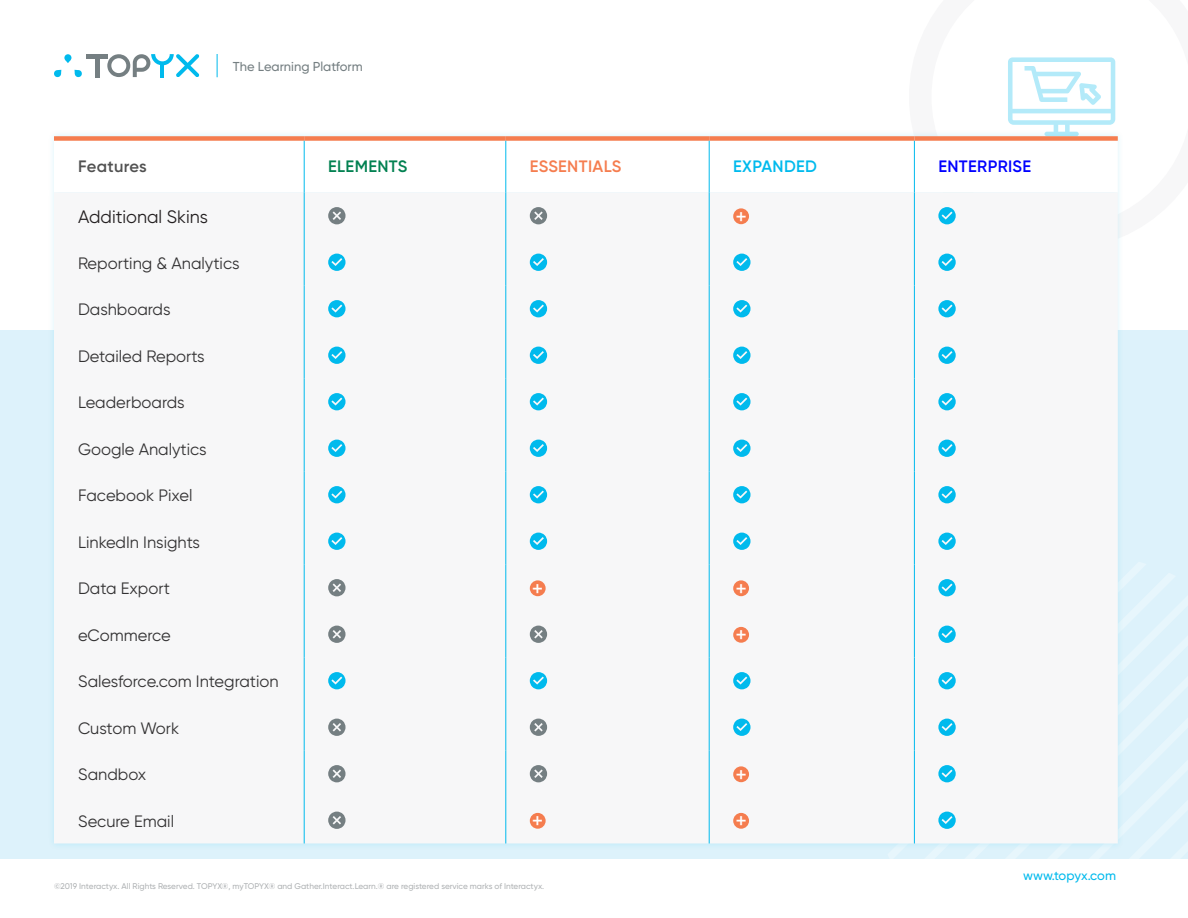
<style>
.page{position:relative;width:1188px;height:918px;background:#fff}
.page>*{position:absolute;margin:0;border:0;box-sizing:border-box;transform-origin:0 0}
.t1{font:500 21px "Gilroy";color:#fff}
.t2{font:18px "Gilroy";color:#231f20}
.t3{font:16.5px "Gilroy";color:#333233}
.t4{font:600 16.5px "Gilroy";letter-spacing:.02em;color:#f57d4f}
.t5{font:600 16.5px "Gilroy";letter-spacing:.02em;color:#00f}
.t6{font:600 16.5px "Gilroy";letter-spacing:.02em;color:#515151}
.t7{font:600 16.5px "Gilroy";letter-spacing:.02em;color:#028151}
.t8{font:600 16.5px "Gilroy";letter-spacing:.02em;color:#00baed}
.t9{font:500 12.9px "Gilroy";color:#757f82}
.t10{font:500 12.9px "Gilroy";color:#00baed}
.t11{font:500 8.25px "Gilroy";color:#b0b3b5}
</style>
<div class="page">
<svg style="left:1008px;top:57px;width:108px;height:73px"></svg>
<div style="left:0;top:330px;width:1188px;height:529px;background:#ddf2fb"></div>
<hr style="left:86px;top:54px;width:22px;height:4px;background:#757f82">
<div style="left:95px;top:57px;width:5px;height:20px;background:#757f82"></div>
<svg style="left:107px;top:54px;width:92px;height:23px"></svg>
<svg style="left:64px;top:54px;width:7px;height:9px"></svg>
<svg style="left:54px;top:70px;width:7px;height:7px"></svg>
<svg style="left:74px;top:70px;width:8px;height:7px"></svg>
<svg style="left:217px;top:54px;width:1px;height:23px"></svg>
<div style="left:47px;top:130px;width:1077px;height:720px;background:#00baed;opacity:.15"></div>
<svg style="left:54px;top:141px;width:1064px;height:51px"></svg>
<div style="left:54px;top:192px;width:1064px;height:651px;background:#f7f7f8"></div>
<div style="left:54px;top:136px;width:250px;height:5px;background:#f57d4f"></div>
<div style="left:304px;top:136px;width:202px;height:5px;background:#f57d4f"></div>
<div style="left:506px;top:136px;width:203px;height:5px;background:#f57d4f"></div>
<div style="left:709px;top:136px;width:205px;height:5px;background:#f57d4f"></div>
<div style="left:914px;top:136px;width:204px;height:5px;background:#f57d4f"></div>
<hr style="left:304px;top:141px;width:1px;height:51px;background:#00baed">
<hr style="left:304px;top:192px;width:1px;height:47px;background:#00baed">
<hr style="left:304px;top:239px;width:1px;height:46px;background:#00baed">
<hr style="left:304px;top:285px;width:1px;height:47px;background:#00baed">
<hr style="left:304px;top:332px;width:1px;height:46px;background:#00baed">
<hr style="left:304px;top:378px;width:1px;height:47px;background:#00baed">
<hr style="left:304px;top:425px;width:1px;height:46px;background:#00baed">
<hr style="left:304px;top:471px;width:1px;height:47px;background:#00baed">
<hr style="left:304px;top:518px;width:1px;height:46px;background:#00baed">
<hr style="left:304px;top:564px;width:1px;height:47px;background:#00baed">
<hr style="left:304px;top:611px;width:1px;height:46px;background:#00baed">
<hr style="left:506px;top:611px;width:1px;height:46px;background:#00baed">
<hr style="left:304px;top:657px;width:1px;height:47px;background:#00baed">
<hr style="left:304px;top:704px;width:1px;height:46px;background:#00baed">
<hr style="left:506px;top:704px;width:1px;height:46px;background:#00baed">
<hr style="left:304px;top:750px;width:1px;height:47px;background:#00baed">
<hr style="left:506px;top:750px;width:1px;height:47px;background:#00baed">
<hr style="left:304px;top:797px;width:1px;height:46px;background:#00baed">
<hr style="left:506px;top:141px;width:1px;height:51px;background:#00baed">
<hr style="left:709px;top:141px;width:1px;height:51px;background:#00baed">
<hr style="left:914px;top:141px;width:1px;height:51px;background:#00baed">
<hr style="left:506px;top:192px;width:1px;height:47px;background:#00baed">
<hr style="left:709px;top:192px;width:1px;height:47px;background:#00baed">
<hr style="left:914px;top:192px;width:1px;height:47px;background:#00baed">
<hr style="left:506px;top:239px;width:1px;height:46px;background:#00baed">
<hr style="left:709px;top:239px;width:1px;height:46px;background:#00baed">
<hr style="left:914px;top:239px;width:1px;height:46px;background:#00baed">
<hr style="left:506px;top:285px;width:1px;height:47px;background:#00baed">
<hr style="left:709px;top:285px;width:1px;height:47px;background:#00baed">
<hr style="left:914px;top:285px;width:1px;height:47px;background:#00baed">
<hr style="left:506px;top:332px;width:1px;height:46px;background:#00baed">
<hr style="left:709px;top:332px;width:1px;height:46px;background:#00baed">
<hr style="left:914px;top:332px;width:1px;height:46px;background:#00baed">
<hr style="left:506px;top:378px;width:1px;height:47px;background:#00baed">
<hr style="left:709px;top:378px;width:1px;height:47px;background:#00baed">
<hr style="left:914px;top:378px;width:1px;height:47px;background:#00baed">
<hr style="left:506px;top:425px;width:1px;height:46px;background:#00baed">
<hr style="left:709px;top:425px;width:1px;height:46px;background:#00baed">
<hr style="left:914px;top:425px;width:1px;height:46px;background:#00baed">
<hr style="left:506px;top:471px;width:1px;height:47px;background:#00baed">
<hr style="left:709px;top:471px;width:1px;height:47px;background:#00baed">
<hr style="left:914px;top:471px;width:1px;height:47px;background:#00baed">
<hr style="left:506px;top:518px;width:1px;height:46px;background:#00baed">
<hr style="left:709px;top:518px;width:1px;height:46px;background:#00baed">
<hr style="left:914px;top:518px;width:1px;height:46px;background:#00baed">
<hr style="left:506px;top:564px;width:1px;height:47px;background:#00baed">
<hr style="left:709px;top:564px;width:1px;height:47px;background:#00baed">
<hr style="left:709px;top:611px;width:1px;height:46px;background:#00baed">
<hr style="left:506px;top:657px;width:1px;height:47px;background:#00baed">
<hr style="left:709px;top:657px;width:1px;height:47px;background:#00baed">
<hr style="left:709px;top:704px;width:1px;height:46px;background:#00baed">
<hr style="left:709px;top:750px;width:1px;height:47px;background:#00baed">
<hr style="left:506px;top:797px;width:1px;height:46px;background:#00baed">
<hr style="left:709px;top:797px;width:1px;height:46px;background:#00baed">
<svg style="left:328px;top:207px;width:18px;height:17px"></svg>
<svg style="left:530px;top:207px;width:17px;height:17px"></svg>
<div style="left:733px;top:208px;width:16px;height:16px;background:#f57d4f;border-radius:50%"></div>
<svg style="left:938px;top:207px;width:18px;height:17px"></svg>
<svg style="left:328px;top:254px;width:18px;height:17px"></svg>
<svg style="left:530px;top:254px;width:17px;height:17px"></svg>
<svg style="left:733px;top:254px;width:18px;height:17px"></svg>
<svg style="left:938px;top:254px;width:18px;height:17px"></svg>
<svg style="left:328px;top:300px;width:18px;height:17px"></svg>
<svg style="left:530px;top:300px;width:17px;height:17px"></svg>
<svg style="left:733px;top:300px;width:18px;height:17px"></svg>
<svg style="left:938px;top:300px;width:18px;height:17px"></svg>
<svg style="left:328px;top:347px;width:18px;height:17px"></svg>
<svg style="left:530px;top:347px;width:17px;height:17px"></svg>
<svg style="left:733px;top:347px;width:18px;height:17px"></svg>
<svg style="left:938px;top:347px;width:18px;height:17px"></svg>
<svg style="left:328px;top:393px;width:18px;height:17px"></svg>
<svg style="left:530px;top:393px;width:17px;height:17px"></svg>
<svg style="left:733px;top:393px;width:18px;height:17px"></svg>
<svg style="left:938px;top:393px;width:18px;height:17px"></svg>
<svg style="left:328px;top:440px;width:18px;height:17px"></svg>
<svg style="left:530px;top:440px;width:17px;height:17px"></svg>
<svg style="left:733px;top:440px;width:18px;height:17px"></svg>
<svg style="left:938px;top:440px;width:18px;height:17px"></svg>
<svg style="left:328px;top:486px;width:18px;height:17px"></svg>
<svg style="left:530px;top:486px;width:17px;height:17px"></svg>
<svg style="left:733px;top:486px;width:18px;height:17px"></svg>
<svg style="left:938px;top:486px;width:18px;height:17px"></svg>
<svg style="left:328px;top:533px;width:18px;height:17px"></svg>
<svg style="left:530px;top:533px;width:17px;height:17px"></svg>
<svg style="left:733px;top:533px;width:18px;height:17px"></svg>
<svg style="left:938px;top:533px;width:18px;height:17px"></svg>
<svg style="left:328px;top:579px;width:18px;height:17px"></svg>
<div style="left:530px;top:580px;width:16px;height:16px;background:#f57d4f;border-radius:50%"></div>
<div style="left:733px;top:580px;width:16px;height:16px;background:#f57d4f;border-radius:50%"></div>
<svg style="left:328px;top:626px;width:18px;height:17px"></svg>
<svg style="left:530px;top:626px;width:17px;height:17px"></svg>
<div style="left:733px;top:627px;width:16px;height:16px;background:#f57d4f;border-radius:50%"></div>
<svg style="left:328px;top:672px;width:18px;height:17px"></svg>
<svg style="left:530px;top:672px;width:17px;height:17px"></svg>
<svg style="left:733px;top:672px;width:18px;height:17px"></svg>
<svg style="left:328px;top:719px;width:18px;height:17px"></svg>
<svg style="left:530px;top:719px;width:17px;height:17px"></svg>
<svg style="left:733px;top:719px;width:18px;height:17px"></svg>
<svg style="left:328px;top:765px;width:18px;height:17px"></svg>
<svg style="left:530px;top:765px;width:17px;height:17px"></svg>
<div style="left:733px;top:766px;width:16px;height:16px;background:#f57d4f;border-radius:50%"></div>
<svg style="left:328px;top:812px;width:18px;height:17px"></svg>
<div style="left:530px;top:813px;width:16px;height:16px;background:#f57d4f;border-radius:50%"></div>
<div style="left:733px;top:813px;width:16px;height:16px;background:#f57d4f;border-radius:50%"></div>
<svg style="left:868px;top:556px;width:256px;height:294px;background:#eff5f7"></svg>
<p class="t9" style="left:233px;top:58px;width:131px">The Learning Platform</p>
<p class="t6" style="left:78px;top:156px;width:70px">Features</p>
<p class="t7" style="left:328px;top:156px;width:81px">ELEMENTS</p>
<p class="t4" style="left:530px;top:156px;width:93px">ESSENTIALS</p>
<p class="t8" style="left:733px;top:156px;width:85px">EXPANDED</p>
<p class="t5" style="left:938px;top:156px;width:94px">ENTERPRISE</p>
<p class="t2" style="left:78px;top:206px;width:132px">Additional Skins</p>
<p class="t1" style="left:735px;top:203px;width:13px">+</p>
<p class="t3" style="left:78px;top:253px;width:163px">Reporting &amp; Analytics</p>
<p class="t3" style="left:78px;top:300px;width:94px">Dashboards</p>
<p class="t3" style="left:78px;top:346px;width:128px">Detailed Reports</p>
<p class="t3" style="left:78px;top:393px;width:108px">Leaderboards</p>
<p class="t3" style="left:78px;top:439px;width:130px">Google Analytics</p>
<p class="t3" style="left:78px;top:486px;width:116px">Facebook Pixel</p>
<p class="t3" style="left:78px;top:532px;width:123px">LinkedIn Insights</p>
<p class="t3" style="left:78px;top:579px;width:93px">Data Export</p>
<p class="t1" style="left:532px;top:575px;width:13px">+</p>
<p class="t1" style="left:735px;top:575px;width:13px">+</p>
<p class="t3" style="left:78px;top:625px;width:94px">eCommerce</p>
<p class="t1" style="left:735px;top:622px;width:13px">+</p>
<p class="t3" style="left:78px;top:672px;width:202px">Salesforce.com Integration</p>
<p class="t3" style="left:78px;top:718px;width:103px">Custom Work</p>
<p class="t3" style="left:78px;top:765px;width:70px">Sandbox</p>
<p class="t1" style="left:735px;top:761px;width:13px">+</p>
<p class="t3" style="left:78px;top:811px;width:98px">Secure Email</p>
<p class="t1" style="left:532px;top:808px;width:13px">+</p>
<p class="t1" style="left:735px;top:808px;width:13px">+</p>
<p class="t11" style="left:54px;top:881px;width:492px">©2019 Interactyx. All Rights Reserved. TOPYX®, myTOPYX® and Gather.Interact.Learn.® are registered service marks of Interactyx.</p>
<p class="t10" style="left:1023px;top:867px;width:94px">www.topyx.com</p>
</div>
